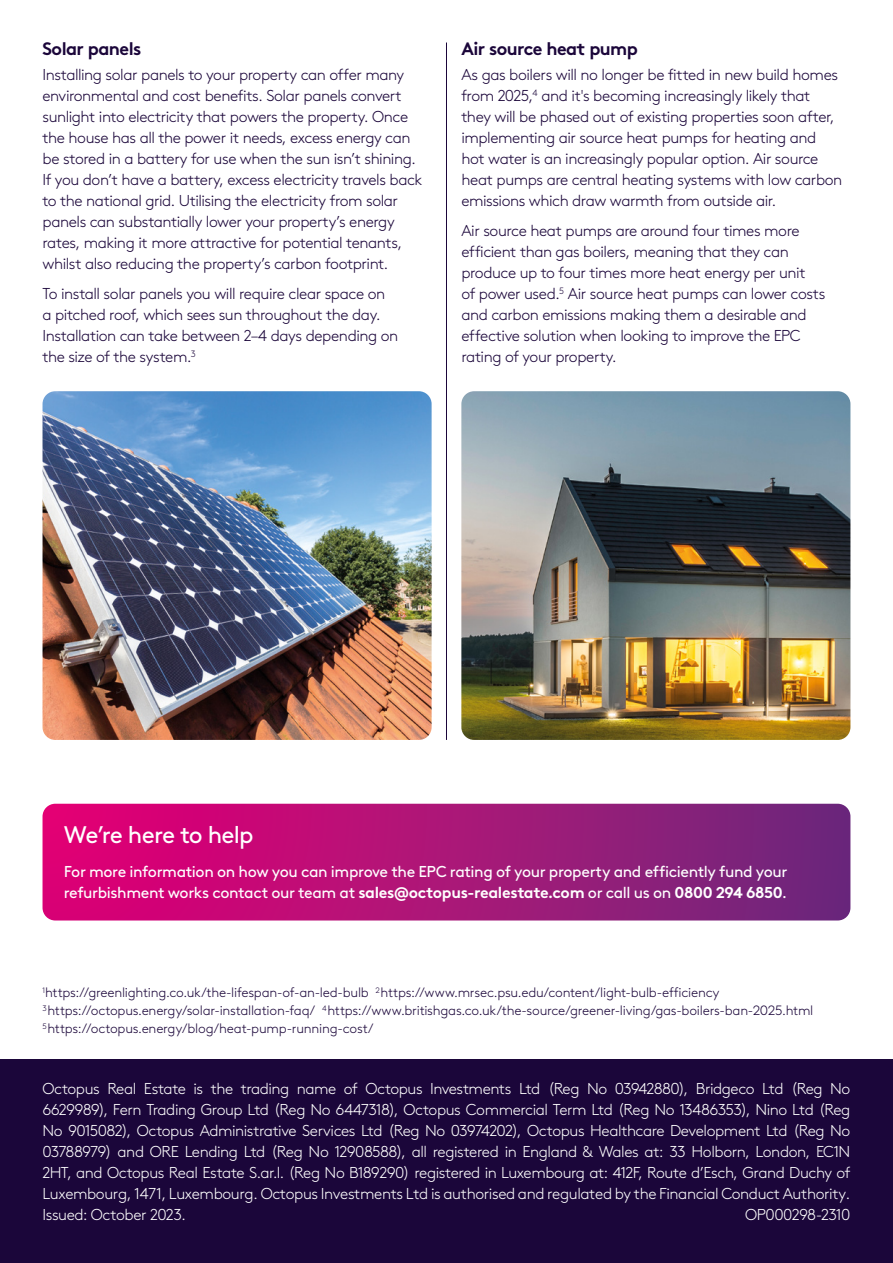
<style>
.page{position:relative;width:893px;height:1263px;background:#fff}
.page>*{position:absolute;margin:0;border:0;box-sizing:border-box;transform-origin:0 0}
.t1{font:24px "Brown LL";letter-spacing:-.035em;color:#fff}
.t2{font:700 18px "Brown";letter-spacing:-.03em;color:#1b063a}
.t3{font:300 15.75px/21px "Brown";letter-spacing:-.025em;color:#1b063a}
.t4{font:300 15.75px/21px "Brown";letter-spacing:-.025em;color:#fff;text-align:justify}
.t5{font:15.75px/21px "Brown LL";letter-spacing:-.025em;color:#fff}
.t6{font:300 15.75px "Brown";letter-spacing:-.05em;color:#fff}
.t7{font:300 13.5px/18px "Brown LL";letter-spacing:-.015em;color:#1b063a}
.s1{font-weight:700}
</style>
<div class="page">
<div style="left:0;top:1060px;width:893px;height:203px;background:#1b063a"></div>
<svg style="left:43px;top:804px;width:807px;height:116px;background:#a91477"></svg>
<img style="left:43px;top:391px;width:389px;height:349px">
<img style="left:461px;top:391px;width:389px;height:349px">
<hr style="left:446px;top:43px;width:1px;height:697px;background:#1b063a">
<p class="t2" style="left:43px;top:34px;width:100px">Solar panels</p>
<p class="t3" style="left:43px;top:63px;width:381px">Installing solar panels to your property can offer many environmental and cost benefits. Solar panels convert sunlight into electricity that powers the property. Once the house has all the power it needs, excess energy can be stored in a battery for use when the sun isn’t shining.<br>If you don’t have a battery, excess electricity travels back to the national grid. Utilising the electricity from solar panels can substantially lower your property’s energy rates, making it more attractive for potential tenants, whilst also reducing the property’s carbon footprint.</p>
<p class="t3" style="left:43px;top:282px;width:357px">To install solar panels you will require clear space on<br>a pitched roof, which sees sun throughout the day.<br>Installation can take between 2–4 days depending on the size of the system.<sup>3</sup></p>
<p class="t2" style="left:461px;top:34px;width:178px">Air source heat pump</p>
<p class="t3" style="left:461px;top:63px;width:382px">As gas boilers will no longer be fitted in new build homes from 2025,<sup>4</sup> and it's becoming increasingly likely that they will be phased out of existing properties soon after, implementing air source heat pumps for heating and hot water is an increasingly popular option. Air source heat pumps are central heating systems with low carbon emissions which draw warmth from outside air.</p>
<p class="t3" style="left:461px;top:219px;width:366px">Air source heat pumps are around four times more efficient than gas boilers, meaning that they can produce up to four times more heat energy per unit<br>of power used.<sup>5</sup> Air source heat pumps can lower costs and carbon emissions making them a desirable and effective solution when looking to improve the EPC rating of your property.</p>
<h1 class="t1" style="left:64px;top:817px;width:191px">We’re here to help</h1>
<p class="t5" style="left:64px;top:860px;width:725px">For more information on how you can improve the EPC rating of your property and efficiently fund your refurbishment works contact our team at <span class="s1">sales@octopus-realestate.com</span> or call us on <span class="s1">0800 294 6850</span>.</p>
<p class="t7" style="left:43px;top:983px;width:772px"><sup>1</sup>https://greenlighting.co.uk/the-lifespan-of-an-led-bulb <sup>2</sup> https://www.mrsec.psu.edu/content/light-bulb-efficiency<br><sup>3</sup>https://octopus.energy/solar-installation-faq/ <sup>4</sup> https://www.britishgas.co.uk/the-source/greener-living/gas-boilers-ban-2025.html<br><sup>5</sup>https://octopus.energy/blog/heat-pump-running-cost/</p>
<p class="t4" style="left:42px;top:1077px;width:809px">Octopus Real Estate is the trading name of Octopus Investments Ltd (Reg No 03942880), Bridgeco Ltd (Reg No 6629989), Fern Trading Group Ltd (Reg No 6447318), Octopus Commercial Term Ltd (Reg No 13486353), Nino Ltd (Reg No 9015082), Octopus Administrative Services Ltd (Reg No 03974202), Octopus Healthcare Development Ltd (Reg No 03788979) and ORE Lending Ltd (Reg No 12908588), all registered in England &amp; Wales at: 33 Holborn, London, EC1N 2HT, and Octopus Real Estate S.ar.l. (Reg No B189290) registered in Luxembourg at: 412F, Route d’Esch, Grand Duchy of Luxembourg, 1471, Luxembourg. Octopus Investments Ltd is authorised and regulated by the Financial Conduct Authority.<br>Issued: October 2023.</p>
<p class="t6" style="left:745px;top:1203px;width:107px">OP000298-2310</p>
</div>
